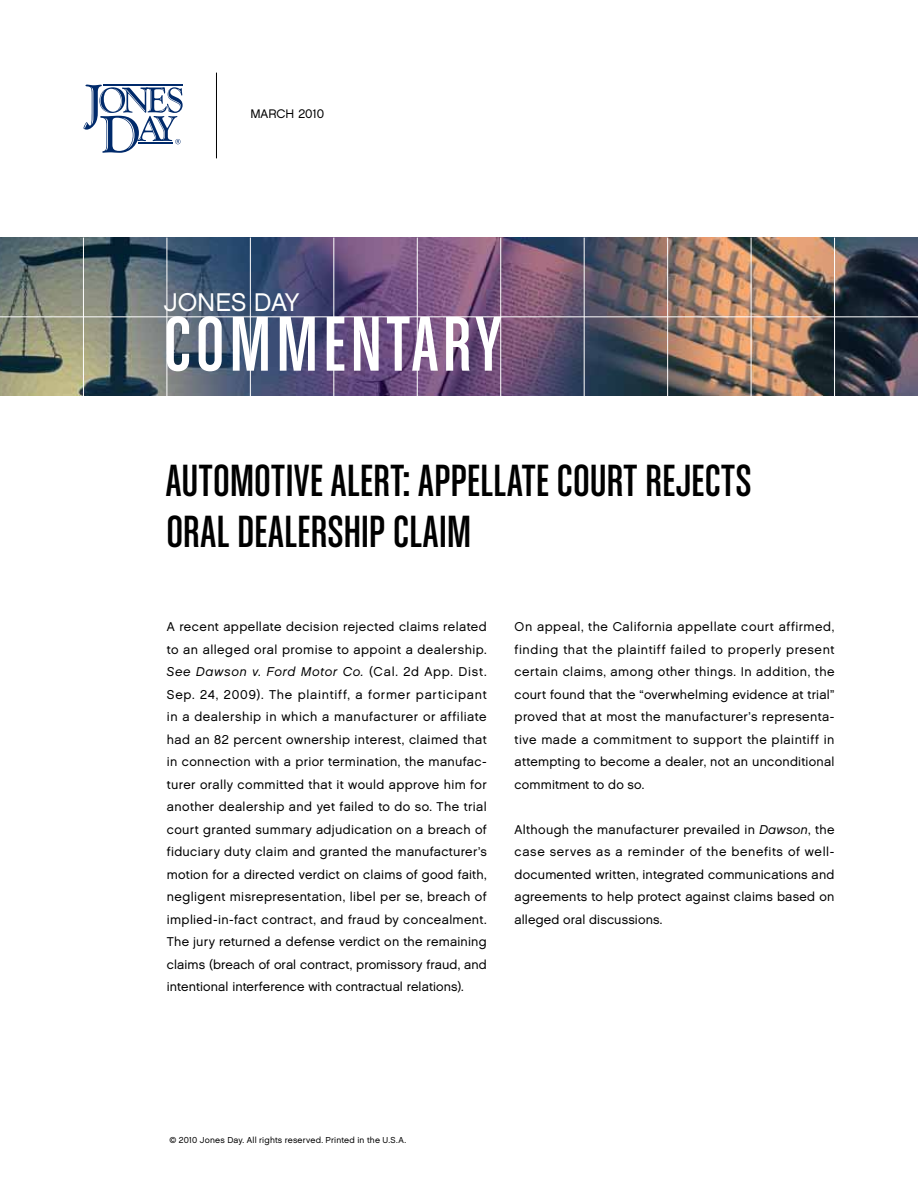
<style>
.page{position:relative;width:918px;height:1188px;background:#fff}
.page>*{position:absolute;margin:0;border:0;box-sizing:border-box;transform-origin:0 0}
.t1{font:82.5px "Chalet Comprime Cologne Sixty";letter-spacing:.055em;color:#fff}
.t2{font:48px/51px "Chalet Comprime Cologne Sixty";letter-spacing:.01em;color:#000}
.t3{font:25.5px "Chalet London Nineteen Sixty";letter-spacing:-.005em;color:#fff}
.t4{font:12.75px/22.5px "Chalet London Nineteen Sixty";letter-spacing:.015em;color:#000;text-align:justify}
.t5{font:12.75px "Chalet Oblique London";letter-spacing:.055em;color:#000}
.t6{font:12.3px "Chalet London Nineteen Sixty";color:#000}
.t7{font:8.7px "Chalet London Nineteen Sixty";letter-spacing:.02em;color:#000}
.s1{font-family:"Chalet London Nineteen Sixty"}
.s2{font-family:"Chalet Oblique London"}
</style>
<div class="page">
<img style="left:0;top:237px;width:918px;height:158px">
<hr style="left:167px;top:238px;width:1px;height:160px;background:#fff">
<hr style="left:83px;top:238px;width:1px;height:160px;background:#fff">
<hr style="left:250px;top:238px;width:1px;height:160px;background:#fff">
<hr style="left:334px;top:238px;width:1px;height:160px;background:#fff">
<hr style="left:417px;top:238px;width:1px;height:160px;background:#fff">
<hr style="left:500px;top:238px;width:1px;height:160px;background:#fff">
<hr style="left:584px;top:238px;width:1px;height:160px;background:#fff">
<hr style="left:667px;top:238px;width:1px;height:160px;background:#fff">
<hr style="left:751px;top:238px;width:1px;height:160px;background:#fff">
<hr style="left:834px;top:238px;width:1px;height:160px;background:#fff">
<hr style="left:0;top:317px;width:918px;height:1px;background:#fff">
<hr style="left:216px;top:73px;width:1px;height:85px;background:#000">
<svg style="left:83px;top:85px;width:100px;height:68px"></svg>
<p class="t6" style="left:250px;top:106px;width:75px">March 2010</p>
<h3 class="t3" style="left:164px;top:286px;width:137px">JONES DAY</h3>
<h1 class="t1" style="left:164px;top:299px;width:339px">COMMENTARY</h1>
<h2 class="t2" style="left:166px;top:454px;width:587px">AUTOMOTIVE ALERT: APPELLATE COURT REJECTS<br>ORAL DEALERSHIP CLAIM</h2>
<p class="t4" style="left:167px;top:615px;width:321px">A recent appellate decision rejected claims related to an alleged oral promise to appoint a dealership.</p>
<p class="t5" style="left:167px;top:664px;width:321px">See Dawson v. Ford Motor Co. <span class="s1">(Cal. 2d App. Dist.</span></p>
<p class="t4" style="left:167px;top:683px;width:321px">Sep. 24, 2009). The plaintiff, a former participant in a dealership in which a manufacturer or affiliate had an 82 percent ownership interest, claimed that in connection with a prior termination, the manufac&shy;turer orally committed that it would approve him for another dealership and yet failed to do so. The trial court granted summary adjudication on a breach of fiduciary duty claim and granted the manufacturer’s motion for a directed verdict on claims of good faith, negligent misrepresentation, libel per se, breach of implied-in-fact contract, and fraud by concealment.<br>The jury returned a defense verdict on the remaining claims (breach of oral contract, promissory fraud, and intentional interference with contractual relations).</p>
<p class="t4" style="left:515px;top:615px;width:321px">On appeal, the California appellate court affirmed, finding that the plaintiff failed to properly present certain claims, among other things. In addition, the court found that the “overwhelming evidence at trial” proved that at most the manufacturer’s representa&shy;tive made a commitment to support the plaintiff in attempting to become a dealer, not an unconditional commitment to do so.</p>
<p class="t4" style="left:515px;top:818px;width:321px">Although the manufacturer prevailed in <span class="s2">Dawson</span>, the case serves as a reminder of the benefits of well&shy;documented written, integrated communications and agreements to help protect against claims based on alleged oral discussions.</p>
<p class="t7" style="left:169px;top:1134px;width:238px">© 2010 Jones Day. All rights reserved. Printed in the U.S.A.</p>
</div>
